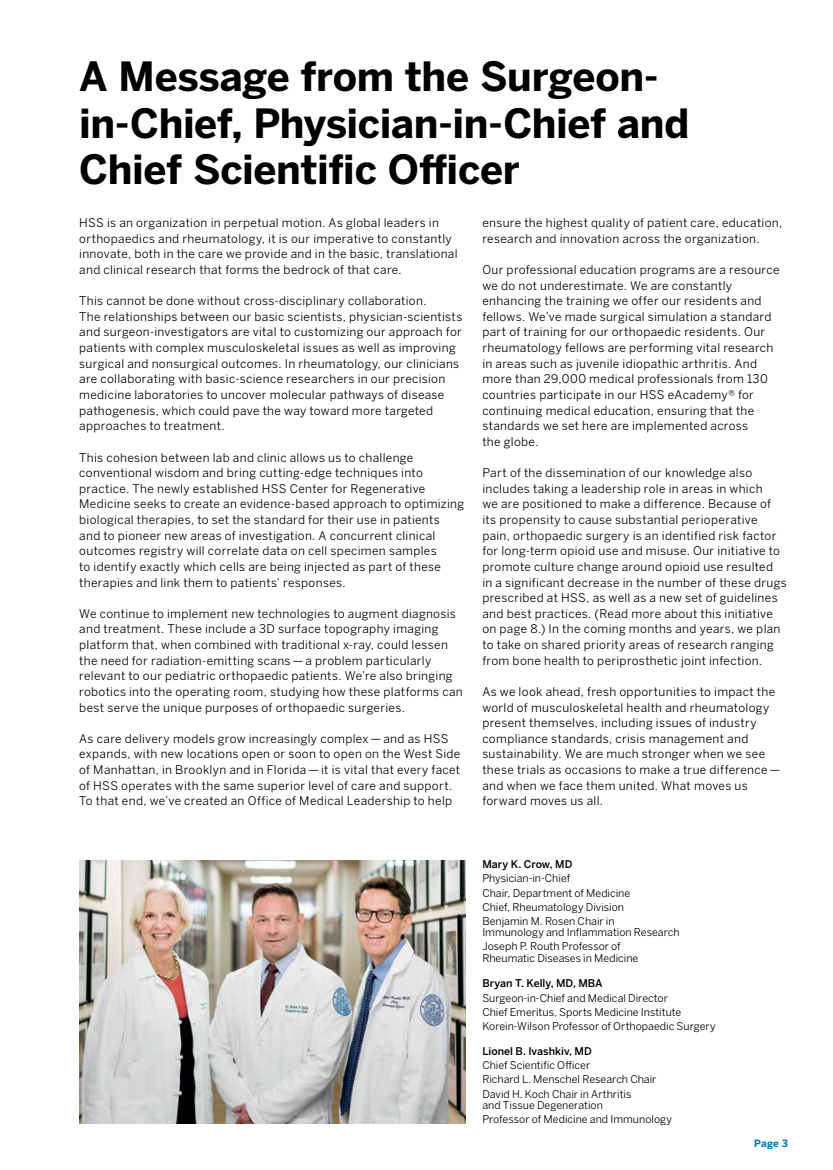
<style>
.page{position:relative;width:833px;height:1170px;background:#fff}
.page>*{position:absolute;margin:0;border:0;box-sizing:border-box;transform-origin:0 0}
.t1{font:700 40px/46.2px "Benton Sans";letter-spacing:-.01em;color:#000}
.t2{font:11.88px/15.6px "Benton Sans";letter-spacing:.025em;color:#000}
.t3{font:10.62px/14.1px "Benton Sans";color:#000}
.t4{font:500 10.62px "Benton Sans";color:#000}
.t5{font:700 10px "Benton Sans";color:#0076bb}
</style>
<div class="page">
<img style="left:79px;top:860px;width:386px;height:263px">
<h1 class="t1" style="left:79px;top:53px;width:611px">A Message from the Surgeon&shy;in-Chief, Physician-in-Chief and<br>Chief Scientifc Ofcer</h1>
<p class="t2" style="left:79px;top:215px;width:380px">HSS is an organization in perpetual motion. As global leaders in orthopaedics and rheumatology, it is our imperative to constantly innovate, both in the care we provide and in the basic, translational and clinical research that forms the bedrock of that care.</p>
<p class="t2" style="left:79px;top:293px;width:384px">This cannot be done without cross-disciplinary collaboration.<br>The relationships between our basic scientists, physician-scientists and surgeon-investigators are vital to customizing our approach for patients with complex musculoskeletal issues as well as improving surgical and nonsurgical outcomes. In rheumatology, our clinicians are collaborating with basic-science researchers in our precision medicine laboratories to uncover molecular pathways of disease pathogenesis, which could pave the way toward more targeted approaches to treatment.</p>
<p class="t2" style="left:79px;top:449px;width:386px">This cohesion between lab and clinic allows us to challenge conventional wisdom and bring cutting-edge techniques into practice. The newly established HSS Center for Regenerative Medicine seeks to create an evidence-based approach to optimizing biological therapies, to set the standard for their use in patients<br>and to pioneer new areas of investigation. A concurrent clinical outcomes registry will correlate data on cell specimen samples<br>to identify exactly which cells are being injected as part of these therapies and link them to patients’ responses.</p>
<p class="t2" style="left:79px;top:606px;width:385px">We continue to implement new technologies to augment diagnosis and treatment. These include a 3D surface topography imaging platform that, when combined with traditional x-ray, could lessen the need for radiation-emitting scans — a problem particularly relevant to our pediatric orthopaedic patients. We’re also bringing robotics into the operating room, studying how these platforms can best serve the unique purposes of orthopaedic surgeries.</p>
<p class="t2" style="left:79px;top:731px;width:382px">As care delivery models grow increasingly complex — and as HSS expands, with new locations open or soon to open on the West Side of Manhattan, in Brooklyn and in Florida — it is vital that every facet of HSS operates with the same superior level of care and support.<br>To that end, we’ve created an Office of Medical Leadership to help</p>
<p class="t2" style="left:482px;top:215px;width:301px">ensure the highest quality of patient care, education, research and innovation across the organization.</p>
<p class="t2" style="left:482px;top:262px;width:299px">Our professional education programs are a resource we do not underestimate. We are constantly enhancing the training we offer our residents and fellows. We’ve made surgical simulation a standard part of training for our orthopaedic residents. Our rheumatology fellows are performing vital research in areas such as juvenile idiopathic arthritis. And more than 29,000 medical professionals from 130 countries participate in our HSS eAcademy® for continuing medical education, ensuring that the standards we set here are implemented across<br>the globe.</p>
<p class="t2" style="left:482px;top:465px;width:306px">Part of the dissemination of our knowledge also includes taking a leadership role in areas in which<br>we are positioned to make a difference. Because of its propensity to cause substantial perioperative pain, orthopaedic surgery is an identified risk factor for long-term opioid use and misuse. Our initiative to promote culture change around opioid use resulted<br>in a significant decrease in the number of these drugs prescribed at HSS, as well as a new set of guidelines and best practices. (Read more about this initiative on page 8.) In the coming months and years, we plan to take on shared priority areas of research ranging from bone health to periprosthetic joint infection.</p>
<p class="t2" style="left:482px;top:684px;width:300px">As we look ahead, fresh opportunities to impact the world of musculoskeletal health and rheumatology present themselves, including issues of industry compliance standards, crisis management and sustainability. We are much stronger when we see these trials as occasions to make a true difference — and when we face them united. What moves us forward moves us all.</p>
<p class="t4" style="left:482px;top:858px;width:91px">Mary K. Crow, MD</p>
<p class="t3" style="left:482px;top:871px;width:149px">Physician-in-Chief<br>Chair, Department of Medicine<br>Chief, Rheumatology Division<br>Benjamin M. Rosen Chair in</p>
<p class="t3" style="left:482px;top:925px;width:199px">Immunology and Infammation Research<br>Joseph P. Routh Professor of</p>
<p class="t3" style="left:482px;top:951px;width:157px">Rheumatic Diseases in Medicine</p>
<p class="t4" style="left:482px;top:977px;width:122px">Bryan T. Kelly, MD, MBA</p>
<p class="t3" style="left:482px;top:990px;width:235px">Surgeon-in-Chief and Medical Director<br>Chief Emeritus, Sports Medicine Institute<br>Korein-Wilson Professor of Orthopaedic Surgery</p>
<p class="t4" style="left:482px;top:1045px;width:111px">Lionel B. Ivashkiv, MD</p>
<p class="t3" style="left:482px;top:1058px;width:176px">Chief Scientifc Ofcer<br>Richard L. Menschel Research Chair<br>David H. Koch Chair in Arthritis</p>
<p class="t3" style="left:482px;top:1098px;width:191px">and Tissue Degeneration<br>Professor of Medicine and Immunology</p>
<p class="t5" style="left:754px;top:1137px;width:35px">Page 3</p>
</div>
